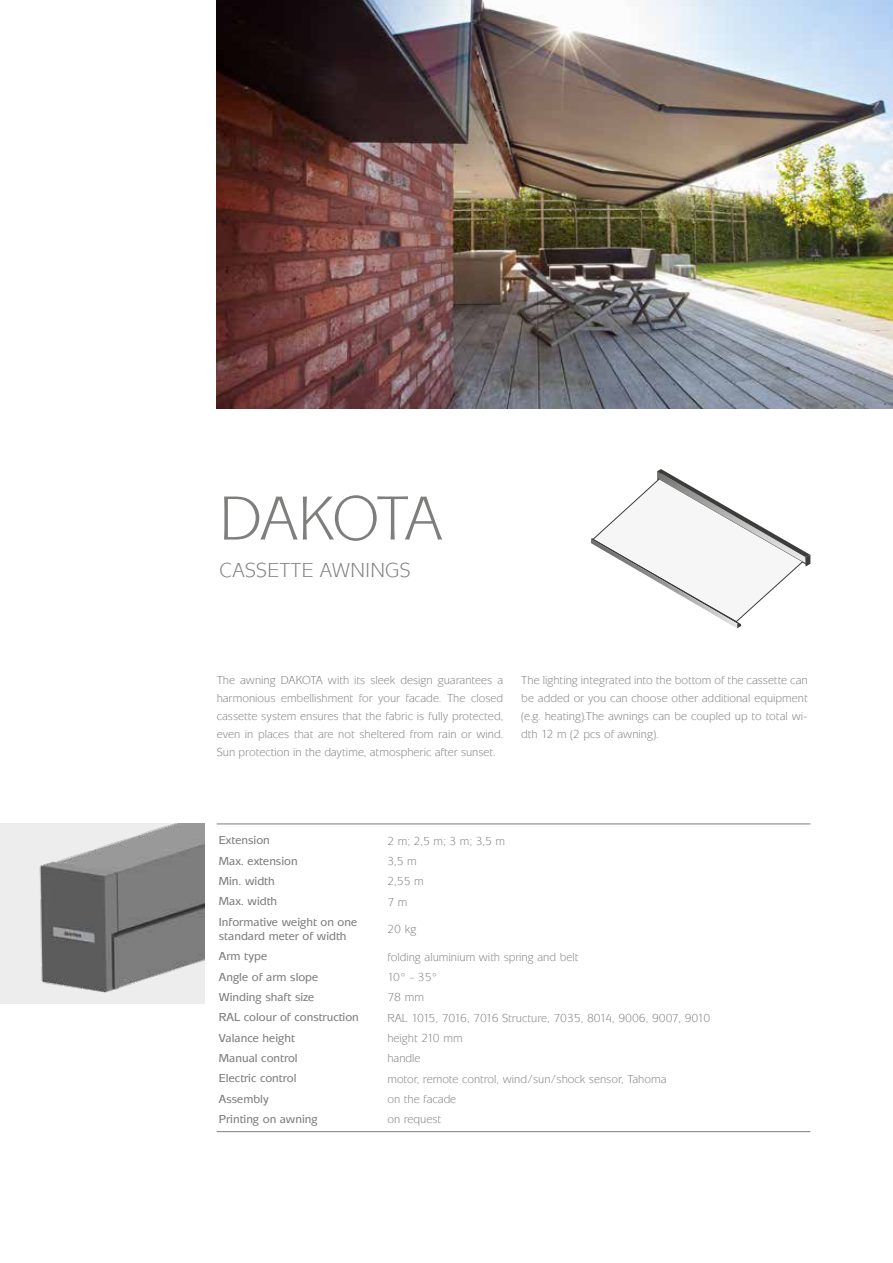
<style>
.page{position:relative;width:893px;height:1263px;background:#fff}
.page>*{position:absolute;margin:0;border:0;box-sizing:border-box;transform-origin:0 0}
.t1{font:64.5px "Mixage Itc TOT";letter-spacing:-.03em;color:#7e7e7d}
.t2{font:21px "Mixage Itc TOT";letter-spacing:.015em;color:#7e7e7d}
.t3{font:12px/18px "Mixage Itc TOT";color:#7c7b7b;text-align:justify}
.t4{font:500 12px/14.4px "Mixage Itc TOT";color:#7c7b7b}
</style>
<div class="page">
<hr style="left:217px;top:824px;width:593px;height:1px;background:#7e7e7d">
<hr style="left:217px;top:1131px;width:593px;height:1px;background:#7e7e7d">
<img style="left:217px;top:0;width:676px;height:408px">
<svg style="left:591px;top:469px;width:219px;height:159px"></svg>
<div style="left:0;top:824px;width:205px;height:180px;background:#ededed"></div>
<img style="left:39px;top:824px;width:166px;height:169px">
<h1 class="t1" style="left:219px;top:483px;width:225px">DAKOTA</h1>
<h2 class="t2" style="left:219px;top:558px;width:193px">CASSETTE AWNINGS</h2>
<p class="t3" style="left:217px;top:671px;width:288px">The awning DAKOTA with its sleek design guarantees a harmonious embellishment for your facade. The closed cassette system ensures that the fabric is fully protected, even in places that are not sheltered from rain or wind.<br>Sun protection in the daytime, atmospheric after sunset.</p>
<p class="t3" style="left:521px;top:671px;width:288px">The lighting integrated into the bottom of the cassette can be added or you can choose other additional equipment (e.g. heating).The awnings can be coupled up to total wi&shy;dth 12 m (2 pcs of awning).</p>
<p class="t4" style="left:219px;top:833px;width:52px">Extension</p>
<p class="t3" style="left:387px;top:832px;width:119px">2 m; 2,5 m; 3 m; 3,5 m</p>
<p class="t4" style="left:219px;top:854px;width:80px">Max. extension</p>
<p class="t3" style="left:387px;top:852px;width:31px">3,5 m</p>
<p class="t4" style="left:219px;top:874px;width:57px">Min. width</p>
<p class="t3" style="left:387px;top:873px;width:38px">2,55 m</p>
<p class="t4" style="left:219px;top:894px;width:60px">Max. width</p>
<p class="t3" style="left:387px;top:893px;width:22px">7 m</p>
<p class="t4" style="left:219px;top:915px;width:140px">Informative weight on one standard meter of width</p>
<p class="t3" style="left:387px;top:920px;width:31px">20 kg</p>
<p class="t4" style="left:219px;top:949px;width:50px">Arm type</p>
<p class="t3" style="left:387px;top:948px;width:192px">folding aluminium with spring and belt</p>
<p class="t4" style="left:219px;top:969px;width:101px">Angle of arm slope</p>
<p class="t3" style="left:387px;top:968px;width:52px">10° - 35°</p>
<p class="t4" style="left:219px;top:990px;width:97px">Winding shaft size</p>
<p class="t3" style="left:387px;top:988px;width:38px">78 mm</p>
<p class="t4" style="left:219px;top:1010px;width:142px">RAL colour of construction</p>
<p class="t3" style="left:387px;top:1009px;width:324px">RAL 1015, 7016, 7016 Structure, 7035, 8014, 9006, 9007, 9010</p>
<p class="t4" style="left:219px;top:1030px;width:78px">Valance height</p>
<p class="t3" style="left:387px;top:1029px;width:77px">height 210 mm</p>
<p class="t4" style="left:219px;top:1051px;width:80px">Manual control</p>
<p class="t3" style="left:387px;top:1049px;width:35px">handle</p>
<p class="t4" style="left:219px;top:1071px;width:79px">Electric control</p>
<p class="t3" style="left:387px;top:1070px;width:281px">motor, remote control, wind/sun/shock sensor, Tahoma</p>
<p class="t4" style="left:219px;top:1092px;width:51px">Assembly</p>
<p class="t3" style="left:387px;top:1090px;width:70px">on the facade</p>
<p class="t4" style="left:219px;top:1112px;width:100px">Printing on awning</p>
<p class="t3" style="left:387px;top:1111px;width:55px">on request</p>
</div>
